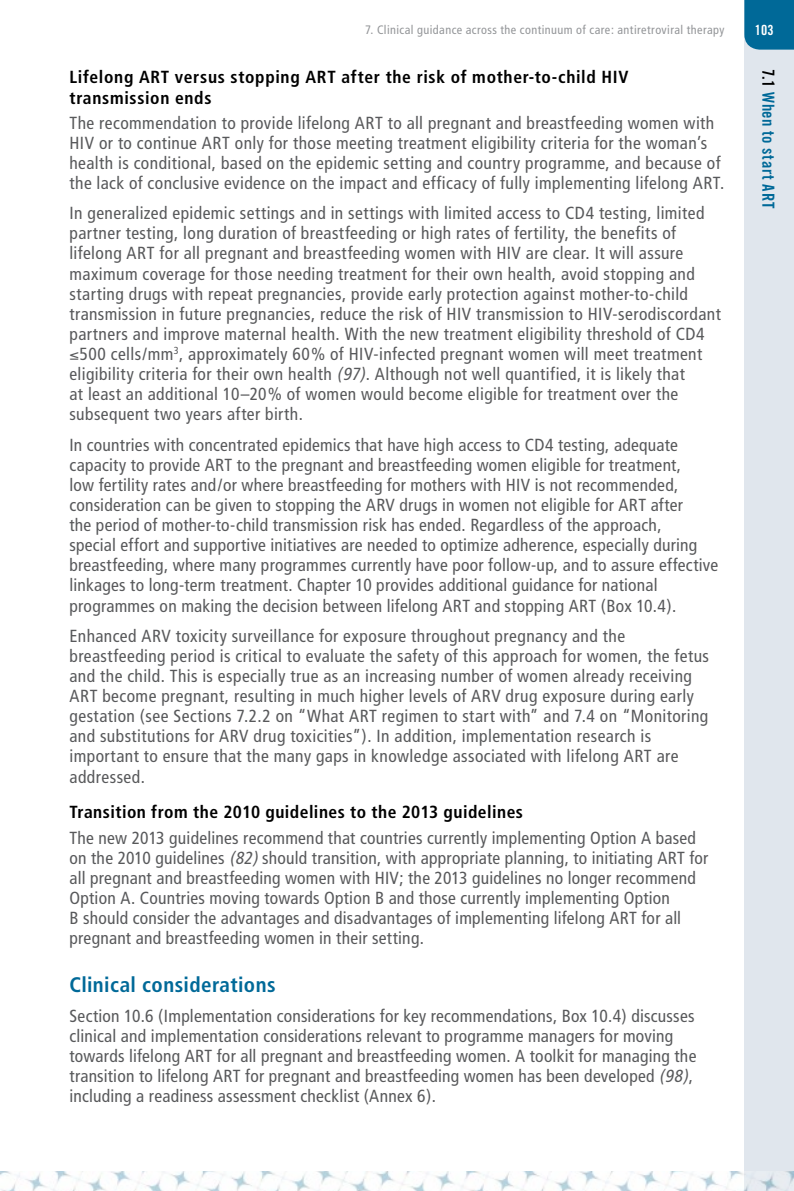
<style>
.page{position:relative;width:794px;height:1191px;background:#fff}
.page>*{position:absolute;margin:0;border:0;box-sizing:border-box;transform-origin:0 0}
.t1{font:700 condensed 21px "Frutiger";letter-spacing:.015em;color:#006998}
.t2{font:condensed 17.5px/20.1px "Frutiger";letter-spacing:.02em;color:#58595b}
.t3{font:700 condensed 17.5px/21px "Frutiger";letter-spacing:.04em;color:#000}
.t4{font:16.62px "Trade Gothic Bold Cond Twenty";color:#006998}
.t5{font:14px "Trade Gothic Bold Cond Twenty";color:#fff}
.t6{font:condensed 12.25px "Frutiger";letter-spacing:.035em;color:#939598}
.s1{color:#000}
.s2{font-style:italic}
.s3{font-weight:700;color:#000}
</style>
<div class="page">
<div style="left:744px;top:0;width:50px;height:1191px;background:#e0e6ed"></div>
<div style="left:744px;top:0;width:50px;height:50px;background:#006998"></div>
<img style="left:0;top:1171px;width:794px;height:20px">
<p class="t6" style="left:365px;top:23px;width:361px">7. Clinical guidance across the continuum of care: antiretroviral therapy</p>
<p class="t5" style="left:755px;top:22px;width:20px">103</p>
<p class="t4" style="left:778px;top:69px;width:140px;rotate:90deg"><span class="s1">7.1</span> When to start ART</p>
<p class="t3" style="left:69px;top:66px;width:560px">Lifelong ART versus stopping ART after the risk of mother-to-child HIV transmission ends</p>
<p class="t2" style="left:69px;top:113px;width:656px">The recommendation to provide lifelong ART to all pregnant and breastfeeding women with HIV or to continue ART only for those meeting treatment eligibility criteria for the woman’s health is conditional, based on the epidemic setting and country programme, and because of the lack of conclusive evidence on the impact and efficacy of fully implementing lifelong ART.</p>
<p class="t2" style="left:69px;top:203px;width:653px">In generalized epidemic settings and in settings with limited access to CD4 testing, limited partner testing, long duration of breastfeeding or high rates of fertility, the benefits of lifelong ART for all pregnant and breastfeeding women with HIV are clear. It will assure maximum coverage for those needing treatment for their own health, avoid stopping and starting drugs with repeat pregnancies, provide early protection against mother-to-child transmission in future pregnancies, reduce the risk of HIV transmission to HIV-serodiscordant partners and improve maternal health. With the new treatment eligibility threshold of CD4 ≤500 cells/mm<sup>3</sup>, approximately 60% of HIV-infected pregnant women will meet treatment eligibility criteria for their own health <span class="s2">(97)</span>. Although not well quantified, it is likely that<br>at least an additional 10–20% of women would become eligible for treatment over the subsequent two years after birth.</p>
<p class="t2" style="left:69px;top:434px;width:650px">In countries with concentrated epidemics that have high access to CD4 testing, adequate capacity to provide ART to the pregnant and breastfeeding women eligible for treatment,<br>low fertility rates and/or where breastfeeding for mothers with HIV is not recommended, consideration can be given to stopping the ARV drugs in women not eligible for ART after<br>the period of mother-to-child transmission risk has ended. Regardless of the approach,<br>special effort and supportive initiatives are needed to optimize adherence, especially during breastfeeding, where many programmes currently have poor follow-up, and to assure effective linkages to long-term treatment. Chapter 10 provides additional guidance for national programmes on making the decision between lifelong ART and stopping ART (Box 10.4).</p>
<p class="t2" style="left:69px;top:625px;width:641px">Enhanced ARV toxicity surveillance for exposure throughout pregnancy and the breastfeeding period is critical to evaluate the safety of this approach for women, the fetus and the child. This is especially true as an increasing number of women already receiving ART become pregnant, resulting in much higher levels of ARV drug exposure during early gestation (see Sections 7.2.2 on “What ART regimen to start with” and 7.4 on “Monitoring and substitutions for ARV drug toxicities”). In addition, implementation research is important to ensure that the many gaps in knowledge associated with lifelong ART are addressed.</p>
<p class="t2" style="left:69px;top:800px;width:628px;line-height:25px"><span class="s3">Transition from the 2010 guidelines to the 2013 guidelines<br></span>The new 2013 guidelines recommend that countries currently implementing Option A based</p>
<p class="t2" style="left:69px;top:847px;width:640px">on the 2010 guidelines <span class="s2">(82)</span>should transition, with appropriate planning, to initiating ART for all pregnant and breastfeeding women with HIV; the 2013 guidelines no longer recommend Option A. Countries moving towards Option B and those currently implementing Option<br>B should consider the advantages and disadvantages of implementing lifelong ART for all pregnant and breastfeeding women in their setting.</p>
<p class="t1" style="left:69px;top:972px;width:208px">Clinical considerations</p>
<p class="t2" style="left:69px;top:1005px;width:628px">Section 10.6 (Implementation considerations for key recommendations, Box 10.4) discusses clinical and implementation considerations relevant to programme managers for moving towards lifelong ART for all pregnant and breastfeeding women. A toolkit for managing the transition to lifelong ART for pregnant and breastfeeding women has been developed <span class="s2">(98)</span>, including a readiness assessment checklist (Annex 6).</p>
</div>
